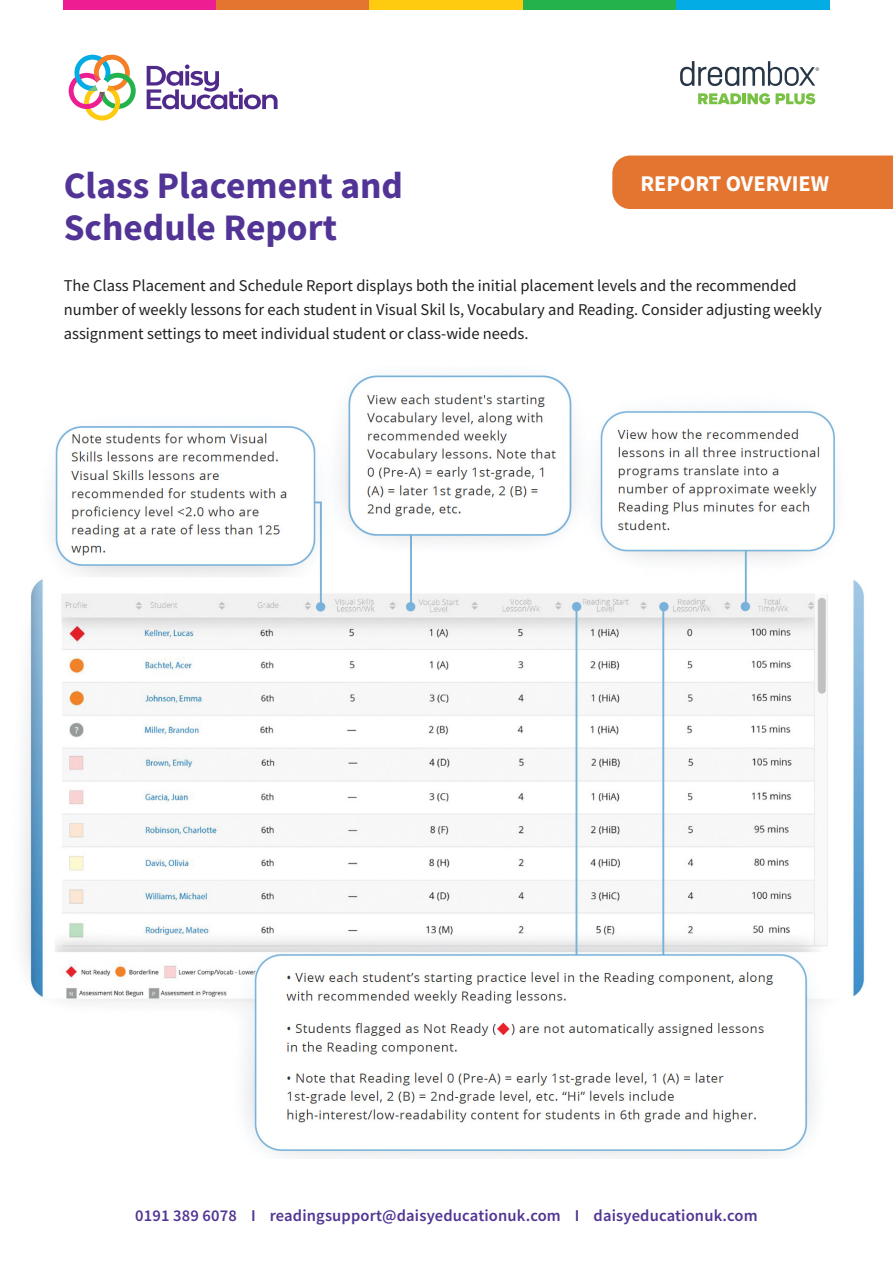
<style>
.page{position:relative;width:893px;height:1263px;background:#fff}
.page>*{position:absolute;margin:0;border:0;box-sizing:border-box;transform-origin:0 0}
.t1{font:700 37.5px "Source Sans Pro";color:#513495}
.t2{font:700 22.5px "Source Sans Pro";color:#fff}
.t3{font:16.5px/24px "Source Sans Pro";color:#231f20}
.t4{font:600 16.5px "Source Sans Pro";letter-spacing:.01em;color:#513593}
</style>
<div class="page">
<svg style="left:680px;top:61px;width:139px;height:25px"></svg>
<svg style="left:698px;top:93px;width:43px;height:11px"></svg>
<hr style="left:742px;top:93px;width:4px;height:11px;background:#79c145">
<svg style="left:747px;top:93px;width:68px;height:11px"></svg>
<svg style="left:147px;top:64px;width:131px;height:45px"></svg>
<svg style="left:69px;top:55px;width:67px;height:66px"></svg>
<div style="left:64px;top:0;width:153px;height:10px;background:#ed1e91"></div>
<div style="left:217px;top:0;width:153px;height:10px;background:#e37531"></div>
<div style="left:370px;top:0;width:153px;height:10px;background:#fecb10"></div>
<div style="left:523px;top:0;width:153px;height:10px;background:#23b24b"></div>
<div style="left:676px;top:0;width:153px;height:10px;background:#03ace4"></div>
<div style="left:612px;top:155px;width:281px;height:54px;background:#e37531"></div>
<img style="left:23px;top:375px;width:842px;height:783px">
<p class="t1" style="left:64px;top:160px;width:341px">Class Placement and</p>
<p class="t1" style="left:64px;top:202px;width:275px">Schedule Report</p>
<p class="t3" style="left:64px;top:273px;width:734px">The Class Placement and Schedule Report displays both the initial placement levels and the recommended</p>
<p class="t3" style="left:64px;top:297px;width:760px">number of weekly lessons for each student in Visual Skil ls, Vocabulary and Reading. Consider adjusting weekly assignment settings to meet individual student or class-wide needs.</p>
<p class="t2" style="left:640px;top:168px;width:190px">REPORT OVERVIEW</p>
<p class="t4" style="left:135px;top:1205px;width:624px">0191 389 6078 I readingsupport@daisyeducationuk.com I daisyeducationuk.com</p>
</div>
